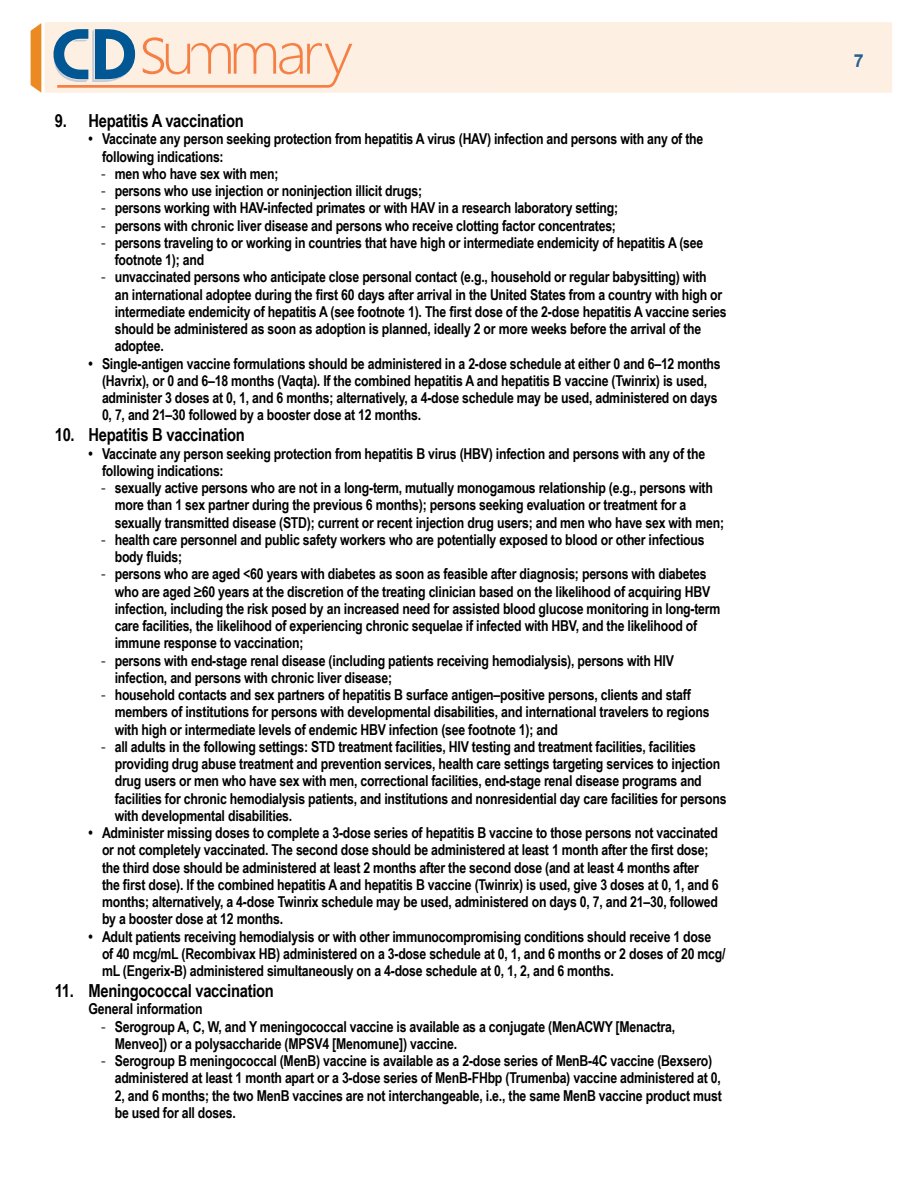
<style>
.page{position:relative;width:918px;height:1188px;background:#fff}
.page>*{position:absolute;margin:0;border:0;box-sizing:border-box;transform-origin:0 0}
.t1{font:700 18px "Arial Narrow";letter-spacing:-.015em;color:#000}
.t2{font:700 18px "Arial";color:#276092}
.t3{font:700 15px/17.2px "Arial Narrow";letter-spacing:-.015em;color:#000}
.s1{font-family:"Myriad Pro";font-weight:400}
</style>
<div class="page">
<div style="left:45px;top:22px;width:847px;height:71px;background:#fdefe1"></div>
<svg style="left:31px;top:23px;width:10px;height:70px"></svg>
<svg style="left:54px;top:29px;width:298px;height:59px"></svg>
<p class="t1" style="left:55px;top:107px;width:191px">9. Hepatitis A vaccination</p>
<p class="t3" style="left:102px;top:130px;width:603px;text-indent:-14px">• Vaccinate any person seeking protection from hepatitis A virus (HAV) infection and persons with any of the following indications:</p>
<p class="t3" style="left:101px;top:164px;width:179px"><span class="s1">-</span> men who have sex with men;</p>
<p class="t3" style="left:101px;top:181px;width:323px"><span class="s1">-</span> persons who use injection or noninjection illicit drugs;</p>
<p class="t3" style="left:101px;top:199px;width:519px"><span class="s1">-</span> persons working with HAV-infected primates or with HAV in a research laboratory setting;</p>
<p class="t3" style="left:101px;top:216px;width:516px"><span class="s1">-</span> persons with chronic liver disease and persons who receive clotting factor concentrates;</p>
<p class="t3" style="left:115px;top:233px;width:590px;text-indent:-14px"><span class="s1">-</span> persons traveling to or working in countries that have high or intermediate endemicity of hepatitis A (see footnote 1); and</p>
<p class="t3" style="left:115px;top:268px;width:613px;text-indent:-14px"><span class="s1">-</span> unvaccinated persons who anticipate close personal contact (e.g., household or regular babysitting) with<br>an international adoptee during the first 60 days after arrival in the United States from a country with high or intermediate endemicity of hepatitis A (see footnote 1). The first dose of the 2-dose hepatitis A vaccine series should be administered as soon as adoption is planned, ideally 2 or more weeks before the arrival of the adoptee.</p>
<p class="t3" style="left:102px;top:354px;width:620px;text-indent:-14px">• Single-antigen vaccine formulations should be administered in a 2-dose schedule at either 0 and 6–12 months (Havrix), or 0 and 6–18 months (Vaqta). If the combined hepatitis A and hepatitis B vaccine (Twinrix) is used, administer 3 doses at 0, 1, and 6 months; alternatively, a 4-dose schedule may be used, administered on days 0, 7, and 21–30 followed by a booster dose at 12 months.</p>
<p class="t1" style="left:55px;top:421px;width:192px">10. Hepatitis B vaccination</p>
<p class="t3" style="left:102px;top:444px;width:605px;text-indent:-14px">• Vaccinate any person seeking protection from hepatitis B virus (HBV) infection and persons with any of the following indications:</p>
<p class="t3" style="left:115px;top:478px;width:611px;text-indent:-14px"><span class="s1">-</span> sexually active persons who are not in a long-term, mutually monogamous relationship (e.g., persons with more than 1 sex partner during the previous 6 months); persons seeking evaluation or treatment for a sexually transmitted disease (STD); current or recent injection drug users; and men who have sex with men;</p>
<p class="t3" style="left:115px;top:530px;width:591px;text-indent:-14px"><span class="s1">-</span> health care personnel and public safety workers who are potentially exposed to blood or other infectious body fluids;</p>
<p class="t3" style="left:115px;top:565px;width:607px;text-indent:-14px"><span class="s1">-</span> persons who are aged &lt;60 years with diabetes as soon as feasible after diagnosis; persons with diabetes who are aged ≥60 years at the discretion of the treating clinician based on the likelihood of acquiring HBV infection, including the risk posed by an increased need for assisted blood glucose monitoring in long-term care facilities, the likelihood of experiencing chronic sequelae if infected with HBV, and the likelihood of immune response to vaccination;</p>
<p class="t3" style="left:115px;top:651px;width:561px;text-indent:-14px"><span class="s1">-</span> persons with end-stage renal disease (including patients receiving hemodialysis), persons with HIV infection, and persons with chronic liver disease;</p>
<p class="t3" style="left:115px;top:685px;width:596px;text-indent:-14px"><span class="s1">-</span> household contacts and sex partners of hepatitis B surface antigen–positive persons, clients and staff members of institutions for persons with developmental disabilities, and international travelers to regions with high or intermediate levels of endemic HBV infection (see footnote 1); and</p>
<p class="t3" style="left:115px;top:737px;width:613px;text-indent:-14px"><span class="s1">-</span> all adults in the following settings: STD treatment facilities, HIV testing and treatment facilities, facilities providing drug abuse treatment and prevention services, health care settings targeting services to injection drug users or men who have sex with men, correctional facilities, end-stage renal disease programs and facilities for chronic hemodialysis patients, and institutions and nonresidential day care facilities for persons with developmental disabilities.</p>
<p class="t3" style="left:102px;top:823px;width:618px;text-indent:-14px">• Administer missing doses to complete a 3-dose series of hepatitis B vaccine to those persons not vaccinated or not completely vaccinated. The second dose should be administered at least 1 month after the first dose; the third dose should be administered at least 2 months after the second dose (and at least 4 months after the first dose). If the combined hepatitis A and hepatitis B vaccine (Twinrix) is used, give 3 doses at 0, 1, and 6 months; alternatively, a 4-dose Twinrix schedule may be used, administered on days 0, 7, and 21–30, followed by a booster dose at 12 months.</p>
<p class="t3" style="left:102px;top:927px;width:625px;text-indent:-14px">• Adult patients receiving hemodialysis or with other immunocompromising conditions should receive 1 dose of 40 mcg/mL (Recombivax HB) administered on a 3-dose schedule at 0, 1, and 6 months or 2 doses of 20 mcg/ mL (Engerix-B) administered simultaneously on a 4-dose schedule at 0, 1, 2, and 6 months.</p>
<p class="t1" style="left:55px;top:977px;width:221px">11. Meningococcal vaccination</p>
<p class="t3" style="left:88px;top:1000px;width:116px">General information</p>
<p class="t3" style="left:115px;top:1017px;width:562px;text-indent:-14px"><span class="s1">-</span> Serogroup A, C, W, and Y meningococcal vaccine is available as a conjugate (MenACWY [Menactra,<br>Menveo]) or a polysaccharide (MPSV4 [Menomune]) vaccine.</p>
<p class="t3" style="left:115px;top:1051px;width:609px;text-indent:-14px"><span class="s1">-</span> Serogroup B meningococcal (MenB) vaccine is available as a 2-dose series of MenB-4C vaccine (Bexsero) administered at least 1 month apart or a 3-dose series of MenB-FHbp (Trumenba) vaccine administered at 0, 2, and 6 months; the two MenB vaccines are not interchangeable, i.e., the same MenB vaccine product must be used for all doses.</p>
<p class="t2" style="left:854px;top:49px;width:12px">7</p>
</div>
